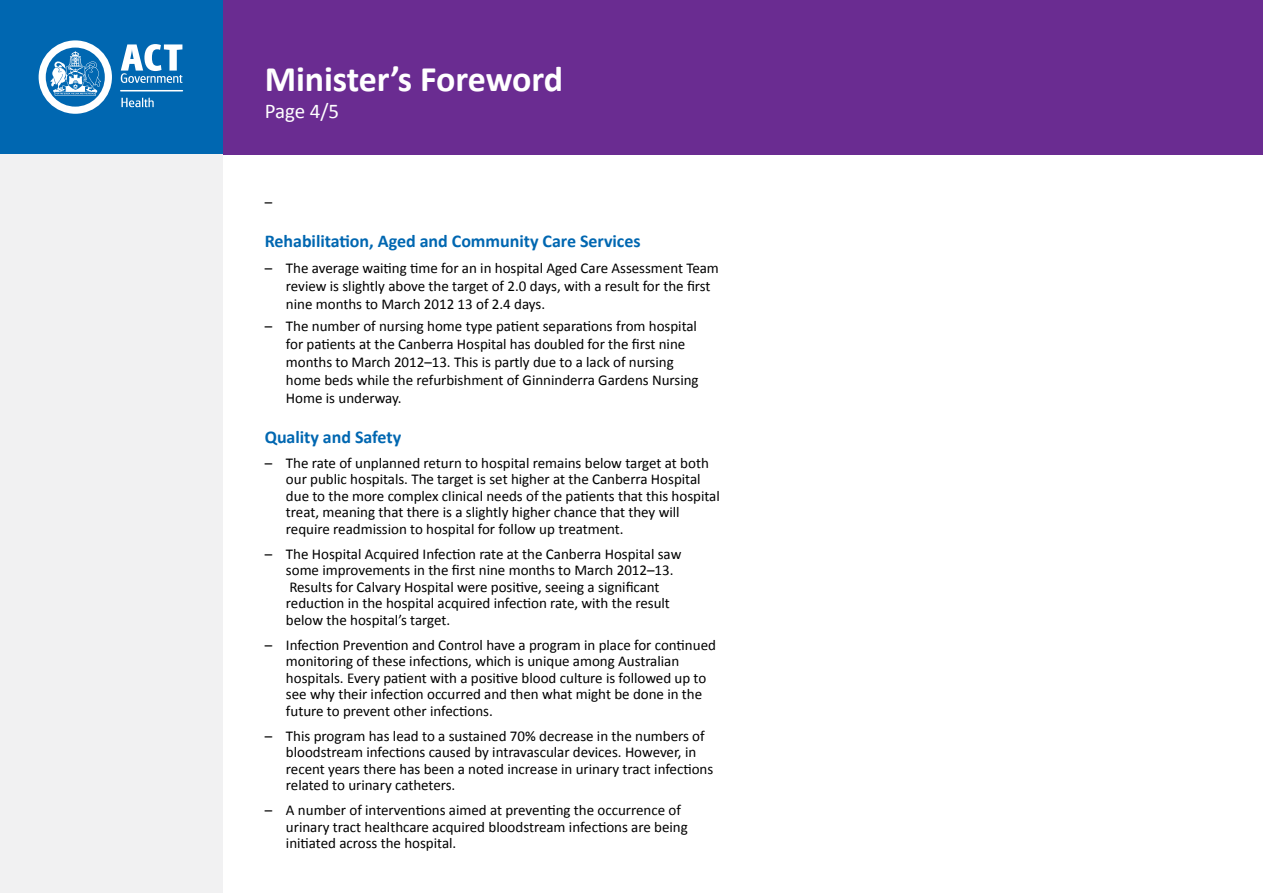
<style>
.page{position:relative;width:1263px;height:893px;background:#fff}
.page>*{position:absolute;margin:0;border:0;box-sizing:border-box;transform-origin:0 0}
.t1{font:700 36px "Calibri";letter-spacing:-.005em;color:#fff}
.t2{font:21px "Calibri";color:#fff}
.t3{font:700 18px "Calibri";letter-spacing:-.005em;color:#0067b1}
.t4{font:15px/16.5px "Calibri";color:#000}
</style>
<div class="page">
<div style="left:0;top:0;width:223px;height:893px;background:#f1f1f2"></div>
<div style="left:0;top:0;width:223px;height:154px;background:#0067b1"></div>
<svg style="left:39px;top:40px;width:73px;height:74px"></svg>
<hr style="left:121px;top:90px;width:61px;height:1px;background:#fff">
<svg style="left:121px;top:98px;width:33px;height:9px"></svg>
<svg style="left:121px;top:44px;width:61px;height:39px"></svg>
<div style="left:223px;top:0;width:1040px;height:154px;background:#6a2c91"></div>
<h1 class="t1" style="left:265px;top:57px;width:460px">Surgery in ACT Public Hospitals</h1>
<h1 class="t1" style="left:265px;top:57px;width:300px">Minister’s Foreword</h1>
<h2 class="t2" style="left:265px;top:98px;width:76px">Page 4/5</h2>
<p class="t4" style="left:265px;top:193px;width:9px">–</p>
<p class="t3" style="left:265px;top:229px;width:377px">Rehabilitation, Aged and Community Care Services</p>
<p class="t4" style="left:286px;top:258px;width:434px;line-height:18px;text-indent:-21px">– The average waiting time for an in hospital Aged Care Assessment Team review is slightly above the target of 2.0 days, with a result for the first nine months to March 2012 13 of 2.4 days.</p>
<p class="t4" style="left:286px;top:317px;width:414px;line-height:18px;text-indent:-21px">– The number of nursing home type patient separations from hospital for patients at the Canberra Hospital has doubled for the first nine months to March 2012–13. This is partly due to a lack of nursing home beds while the refurbishment of Ginninderra Gardens Nursing Home is underway.</p>
<p class="t3" style="left:265px;top:426px;width:138px">Quality and Safety</p>
<p class="t4" style="left:286px;top:454px;width:435px;text-indent:-21px">– The rate of unplanned return to hospital remains below target at both our public hospitals. The target is set higher at the Canberra Hospital due to the more complex clinical needs of the patients that this hospital treat, meaning that there is a slightly higher chance that they will require readmission to hospital for follow up treatment.</p>
<p class="t4" style="left:286px;top:545px;width:397px;text-indent:-21px">– The Hospital Acquired Infection rate at the Canberra Hospital saw some improvements in the first nine months to March 2012–13.<br>Results for Calvary Hospital were positive, seeing a significant reduction in the hospital acquired infection rate, with the result below the hospital’s target.</p>
<p class="t4" style="left:286px;top:636px;width:431px;text-indent:-21px">– Infection Prevention and Control have a program in place for continued monitoring of these infections, which is unique among Australian hospitals. Every patient with a positive blood culture is followed up to see why their infection occurred and then what might be done in the future to prevent other infections.</p>
<p class="t4" style="left:286px;top:727px;width:429px;text-indent:-21px">– This program has lead to a sustained 70% decrease in the numbers of bloodstream infections caused by intravascular devices. However, in recent years there has been a noted increase in urinary tract infections related to urinary catheters.</p>
<p class="t4" style="left:286px;top:801px;width:403px;text-indent:-21px">– A number of interventions aimed at preventing the occurrence of urinary tract healthcare acquired bloodstream infections are being initiated across the hospital.</p>
</div>
